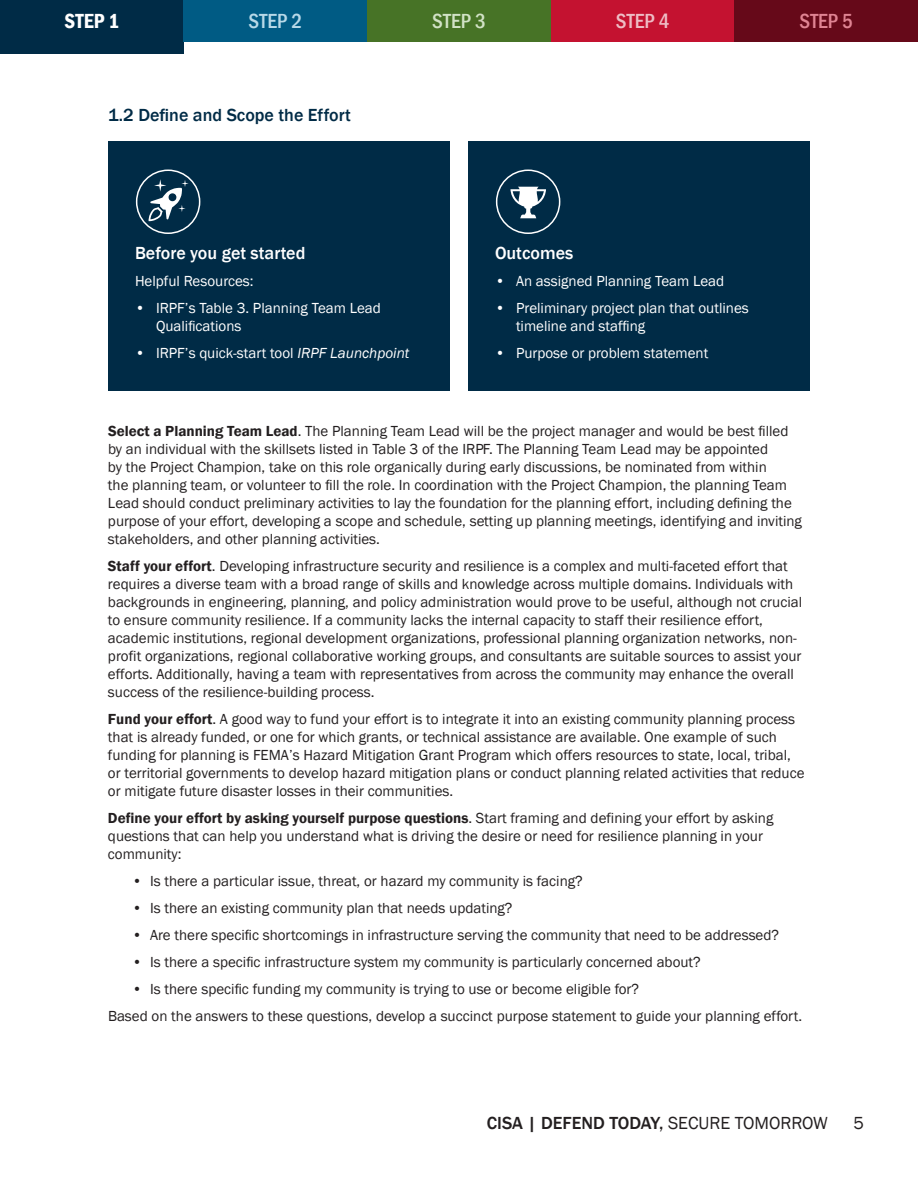
<style>
.page{position:relative;width:918px;height:1188px;background:#fff}
.page>*{position:absolute;margin:0;border:0;box-sizing:border-box;transform-origin:0 0}
.t1{font:600 condensed 21px "Franklin Gothic";color:#fff}
.t2{font:500 condensed 21px "Franklin Gothic";color:#b8d9e8}
.t3{font:500 condensed 21px "Franklin Gothic";color:#d2e2c6}
.t4{font:500 condensed 21px "Franklin Gothic";color:#eebdc5}
.t5{font:500 condensed 21px "Franklin Gothic";color:#e08493}
.t6{font:500 18px "Franklin Gothic";color:#231f20}
.t7{font:500 18px "Franklin Gothic";color:#fff}
.t8{font:500 18px "Franklin Gothic";color:#002b46}
.t9{font:18px "Franklin Gothic";color:#231f20}
.t10{font:15px/18px "Franklin Gothic";color:#231f20}
.t11{font:15px/18px "Franklin Gothic";color:#fff}
.s1{font-style:italic}
.s2{font-weight:600}
.s3{font-weight:400}
</style>
<div class="page">
<div style="left:0;top:0;width:184px;height:54px;background:#002b46"></div>
<div style="left:184px;top:0;width:183px;height:42px;background:#005b84"></div>
<div style="left:367px;top:0;width:184px;height:42px;background:#477326"></div>
<div style="left:551px;top:0;width:183px;height:42px;background:#c41230"></div>
<div style="left:734px;top:0;width:184px;height:42px;background:#660919"></div>
<div style="left:108px;top:142px;width:342px;height:249px;background:#002b46"></div>
<div style="left:468px;top:142px;width:342px;height:249px;background:#002b46"></div>
<div style="left:496px;top:170px;width:64px;height:64px;border:2px solid #fff;border-radius:50%"></div>
<svg style="left:510px;top:187px;width:36px;height:31px"></svg>
<div style="left:136px;top:170px;width:64px;height:64px;border:2px solid #fff;border-radius:50%"></div>
<svg style="left:149px;top:179px;width:40px;height:42px"></svg>
<h1 class="t1" style="left:64px;top:7px;width:56px">STEP 1</h1>
<h1 class="t2" style="left:249px;top:7px;width:55px">STEP 2</h1>
<h1 class="t3" style="left:432px;top:7px;width:55px">STEP 3</h1>
<h1 class="t4" style="left:616px;top:7px;width:55px">STEP 4</h1>
<h1 class="t5" style="left:799px;top:7px;width:55px">STEP 5</h1>
<h3 class="t8" style="left:108px;top:103px;width:244px">1.2 Define and Scope the Effort</h3>
<p class="t7" style="left:135px;top:242px;width:172px">Before you get started</p>
<p class="t11" style="left:135px;top:273px;width:120px">Helpful Resources:</p>
<p class="t11" style="left:156px;top:300px;width:226px;text-indent:-21px">• IRPF’s Table 3. Planning Team Lead<br>Qualifications</p>
<p class="t11" style="left:135px;top:345px;width:276px">• IRPF’s quick-start tool <span class="s1">IRPF Launchpoint</span></p>
<p class="t7" style="left:495px;top:242px;width:80px">Outcomes</p>
<p class="t11" style="left:495px;top:273px;width:231px">• An assigned Planning Team Lead</p>
<p class="t11" style="left:516px;top:300px;width:234px;text-indent:-21px">• Preliminary project plan that outlines timeline and staffing</p>
<p class="t11" style="left:495px;top:345px;width:215px">• Purpose or problem statement</p>
<p class="t10" style="left:108px;top:423px;width:696px"><span class="s2">Select a Planning Team Lead</span>. The Planning Team Lead will be the project manager and would be best filled by an individual with the skillsets listed in Table 3 of the IRPF. The Planning Team Lead may be appointed<br>by the Project Champion, take on this role organically during early discussions, be nominated from within<br>the planning team, or volunteer to fill the role. In coordination with the Project Champion, the planning Team Lead should conduct preliminary activities to lay the foundation for the planning effort, including defining the purpose of your effort, developing a scope and schedule, setting up planning meetings, identifying and inviting stakeholders, and other planning activities.</p>
<p class="t10" style="left:108px;top:558px;width:696px"><span class="s2">Staff your effort</span>. Developing infrastructure security and resilience is a complex and multi-faceted effort that requires a diverse team with a broad range of skills and knowledge across multiple domains. Individuals with backgrounds in engineering, planning, and policy administration would prove to be useful, although not crucial to ensure community resilience. If a community lacks the internal capacity to staff their resilience effort, academic institutions, regional development organizations, professional planning organization networks, non&shy;profit organizations, regional collaborative working groups, and consultants are suitable sources to assist your efforts. Additionally, having a team with representatives from across the community may enhance the overall success of the resilience-building process.</p>
<p class="t10" style="left:108px;top:711px;width:698px"><span class="s2">Fund your effort</span>. A good way to fund your effort is to integrate it into an existing community planning process that is already funded, or one for which grants, or technical assistance are available. One example of such funding for planning is FEMA’s Hazard Mitigation Grant Program which offers resources to state, local, tribal, or territorial governments to develop hazard mitigation plans or conduct planning related activities that reduce or mitigate future disaster losses in their communities.</p>
<p class="t10" style="left:108px;top:810px;width:667px"><span class="s2">Define your effort by asking yourself purpose questions</span>. Start framing and defining your effort by asking questions that can help you understand what is driving the desire or need for resilience planning in your community:</p>
<p class="t10" style="left:132px;top:873px;width:452px">• Is there a particular issue, threat, or hazard my community is facing?</p>
<p class="t10" style="left:132px;top:900px;width:382px">• Is there an existing community plan that needs updating?</p>
<p class="t10" style="left:132px;top:927px;width:649px">• Are there specific shortcomings in infrastructure serving the community that need to be addressed?</p>
<p class="t10" style="left:132px;top:954px;width:570px">• Is there a specific infrastructure system my community is particularly concerned about?</p>
<p class="t10" style="left:132px;top:981px;width:509px">• Is there specific funding my community is trying to use or become eligible for?</p>
<p class="t10" style="left:108px;top:1008px;width:696px">Based on the answers to these questions, develop a succinct purpose statement to guide your planning effort.</p>
<p class="t6" style="left:487px;top:1111px;width:343px">CISA | DEFEND TODAY, <span class="s3">SECURE TOMORROW</span></p>
<p class="t9" style="left:853px;top:1111px;width:12px">5</p>
</div>
